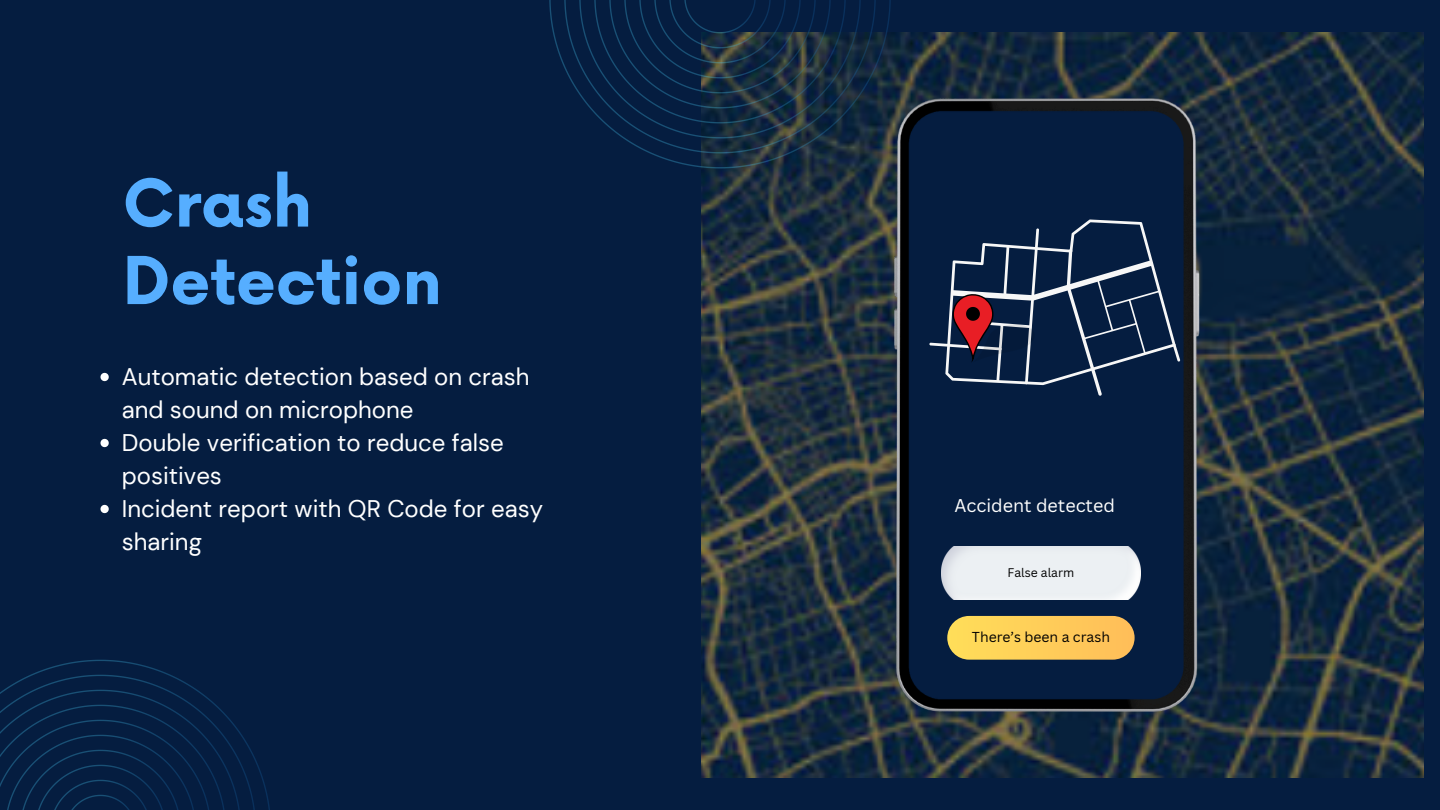
<style>
.page{position:relative;width:1440px;height:810px;background:#051d40}
.page>*{position:absolute;margin:0;border:0;box-sizing:border-box;transform-origin:0 0}
.t1{font:700 64.3px/77.5px "Now";color:#56aeff}
.t2{font:24px/33px "DM Sans";color:#fff}
.t3{font:18px "Canva Sans";color:#fff}
.t4{font:14px "Canva Sans";color:#000}
.t5{font:12.2px "Canva Sans";color:#000}
</style>
<div class="page">
<img style="left:701px;top:33px;width:723px;height:745px">
<svg style="left:549px;top:0;width:341px;height:168px"></svg>
<svg style="left:0;top:660px;width:270px;height:150px"></svg>
<img style="left:895px;top:98px;width:305px;height:614px">
<div style="left:947px;top:616px;width:188px;height:43px;background:linear-gradient(to right,#fedd59,#fdbc59);border-radius:22px"></div>
<img style="left:942px;top:547px;width:198px;height:53px">
<svg style="left:929px;top:220px;width:251px;height:176px"></svg>
<svg style="left:100px;top:373px;width:9px;height:8px"></svg>
<svg style="left:100px;top:439px;width:9px;height:8px"></svg>
<svg style="left:100px;top:505px;width:9px;height:8px"></svg>
<p class="t1" style="left:123px;top:169px;width:321px">Crash<br>Detection</p>
<p class="t2" style="left:122px;top:360px;width:409px">Automatic detection based on crash and sound on microphone</p>
<h3 class="t2" style="left:122px;top:426px;width:384px">Double verification to reduce false positives</h3>
<p class="t2" style="left:122px;top:492px;width:423px">Incident report with QR Code for easy sharing</p>
<p class="t3" style="left:954px;top:493px;width:162px">Accident detected</p>
<p class="t5" style="left:1008px;top:564px;width:68px">False alarm</p>
<p class="t4" style="left:972px;top:627px;width:140px">There’s been a crash</p>
</div>
